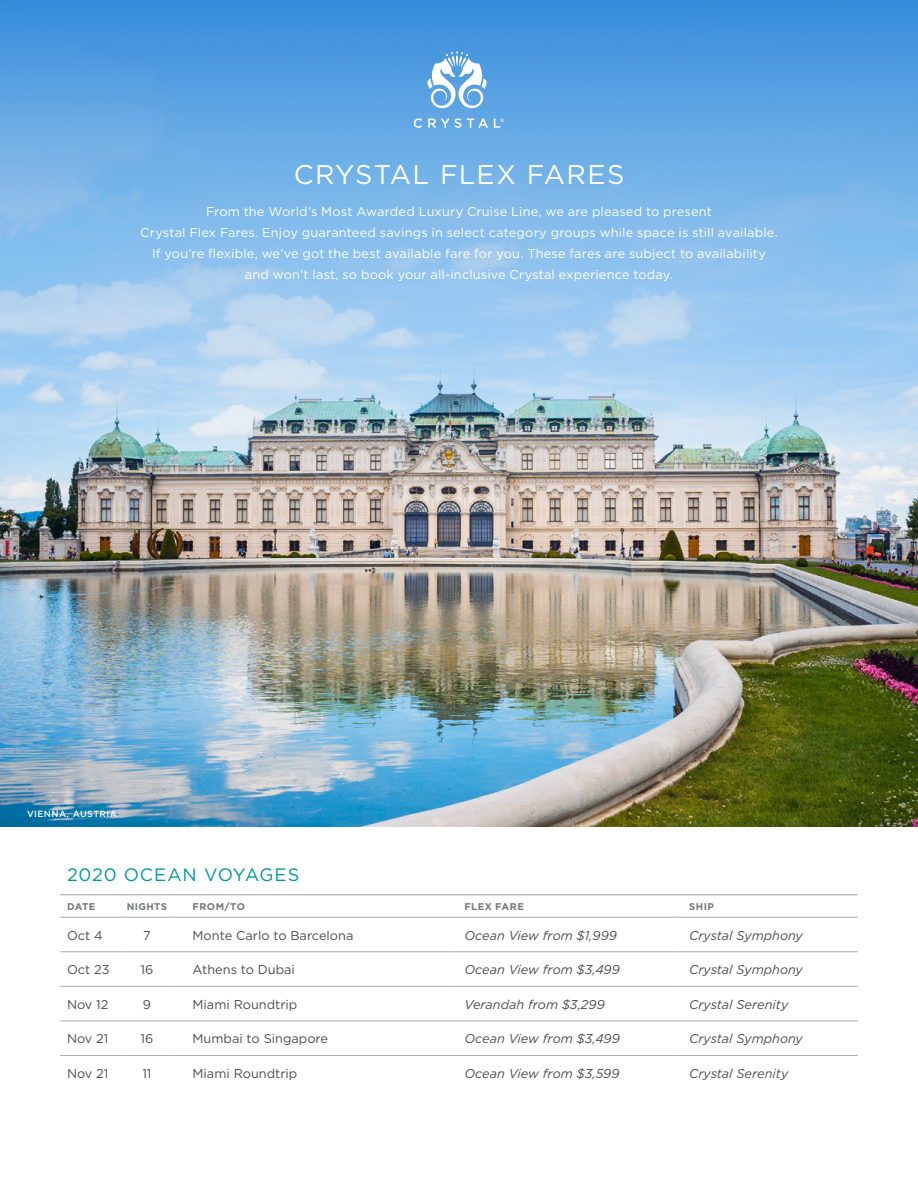
<style>
.page{position:relative;width:918px;height:1188px;background:#fff}
.page>*{position:absolute;margin:0;border:0;box-sizing:border-box;transform-origin:0 0}
.t1{font:27px "Gotham";letter-spacing:.045em;color:#fff}
.t2{font:18px "Gotham";letter-spacing:.045em;color:#0097a0}
.t3{font:12.75px/21px "Gotham";letter-spacing:.015em;color:#fff;text-align:center}
.t4{font:italic 12.75px "Gotham";color:#4d4d4f}
.t5{font:12.75px "Gotham";color:#4d4d4f}
.t6{font:700 9.75px "Gotham";letter-spacing:.04em;color:#77787b}
.t7{font:500 9px "Gotham";letter-spacing:.05em;color:#fff}
</style>
<div class="page">
<img style="left:0;top:0;width:918px;height:827px">
<hr style="left:60px;top:952px;width:62px;height:1px;background:#a7a9ac">
<hr style="left:122px;top:952px;width:50px;height:1px;background:#a7a9ac">
<hr style="left:172px;top:952px;width:279px;height:1px;background:#a7a9ac">
<hr style="left:451px;top:952px;width:225px;height:1px;background:#a7a9ac">
<hr style="left:676px;top:952px;width:182px;height:1px;background:#a7a9ac">
<hr style="left:60px;top:986px;width:62px;height:1px;background:#a7a9ac">
<hr style="left:122px;top:986px;width:50px;height:1px;background:#a7a9ac">
<hr style="left:172px;top:986px;width:279px;height:1px;background:#a7a9ac">
<hr style="left:451px;top:986px;width:225px;height:1px;background:#a7a9ac">
<hr style="left:676px;top:986px;width:182px;height:1px;background:#a7a9ac">
<hr style="left:60px;top:1021px;width:62px;height:1px;background:#a7a9ac">
<hr style="left:122px;top:1021px;width:50px;height:1px;background:#a7a9ac">
<hr style="left:172px;top:1021px;width:279px;height:1px;background:#a7a9ac">
<hr style="left:451px;top:1021px;width:225px;height:1px;background:#a7a9ac">
<hr style="left:676px;top:1021px;width:182px;height:1px;background:#a7a9ac">
<hr style="left:60px;top:1055px;width:62px;height:1px;background:#a7a9ac">
<hr style="left:122px;top:1055px;width:50px;height:1px;background:#a7a9ac">
<hr style="left:172px;top:1055px;width:279px;height:1px;background:#a7a9ac">
<hr style="left:451px;top:1055px;width:225px;height:1px;background:#a7a9ac">
<hr style="left:676px;top:1055px;width:182px;height:1px;background:#a7a9ac">
<hr style="left:60px;top:894px;width:62px;height:1px;background:#a7a9ac">
<hr style="left:122px;top:894px;width:50px;height:1px;background:#a7a9ac">
<hr style="left:172px;top:894px;width:279px;height:1px;background:#a7a9ac">
<hr style="left:451px;top:894px;width:225px;height:1px;background:#a7a9ac">
<hr style="left:676px;top:894px;width:182px;height:1px;background:#a7a9ac">
<hr style="left:60px;top:917px;width:62px;height:1px;background:#a7a9ac">
<hr style="left:122px;top:917px;width:50px;height:1px;background:#a7a9ac">
<hr style="left:172px;top:917px;width:279px;height:1px;background:#a7a9ac">
<hr style="left:451px;top:917px;width:225px;height:1px;background:#a7a9ac">
<hr style="left:676px;top:917px;width:182px;height:1px;background:#a7a9ac">
<svg style="left:427px;top:51px;width:60px;height:58px"></svg>
<svg style="left:414px;top:118px;width:8px;height:10px"></svg>
<svg style="left:428px;top:118px;width:33px;height:10px"></svg>
<svg style="left:467px;top:118px;width:21px;height:10px"></svg>
<svg style="left:494px;top:118px;width:10px;height:10px"></svg>
<h1 class="t1" style="left:294px;top:157px;width:332px">CRYSTAL FLEX FARES</h1>
<p class="t3" style="left:140px;top:201px;width:639px">From the World’s Most Awarded Luxury Cruise Line, we are pleased to present<br>Crystal Flex Fares. Enjoy guaranteed savings in select category groups while space is still available.<br>If you’re flexible, we’ve got the best available fare for you. These fares are subject to availability and won’t last, so book your all-inclusive Crystal experience today.</p>
<p class="t7" style="left:27px;top:808px;width:91px">VIENNA, AUSTRIA</p>
<h2 class="t2" style="left:67px;top:863px;width:234px">2020 OCEAN VOYAGES</h2>
<p class="t6" style="left:67px;top:901px;width:30px">DATE</p>
<p class="t6" style="left:127px;top:901px;width:42px">NIGHTS</p>
<p class="t6" style="left:193px;top:901px;width:54px">FROM/TO</p>
<p class="t6" style="left:464px;top:901px;width:61px">FLEX FARE</p>
<p class="t6" style="left:689px;top:901px;width:26px">SHIP</p>
<p class="t5" style="left:67px;top:927px;width:37px">Oct 4</p>
<p class="t5" style="left:143px;top:927px;width:9px">7</p>
<p class="t5" style="left:193px;top:927px;width:162px">Monte Carlo to Barcelona</p>
<p class="t4" style="left:464px;top:927px;width:154px">Ocean View from $1,999</p>
<p class="t4" style="left:689px;top:927px;width:115px">Crystal Symphony</p>
<p class="t5" style="left:67px;top:961px;width:44px">Oct 23</p>
<p class="t5" style="left:141px;top:961px;width:14px">16</p>
<p class="t5" style="left:193px;top:961px;width:104px">Athens to Dubai</p>
<p class="t4" style="left:464px;top:961px;width:157px">Ocean View from $3,499</p>
<p class="t4" style="left:689px;top:961px;width:115px">Crystal Symphony</p>
<p class="t5" style="left:67px;top:996px;width:43px">Nov 12</p>
<p class="t5" style="left:143px;top:996px;width:10px">9</p>
<p class="t5" style="left:193px;top:996px;width:106px">Miami Roundtrip</p>
<p class="t4" style="left:464px;top:996px;width:142px">Verandah from $3,299</p>
<p class="t4" style="left:689px;top:996px;width:101px">Crystal Serenity</p>
<p class="t5" style="left:67px;top:1031px;width:43px">Nov 21</p>
<p class="t5" style="left:141px;top:1031px;width:14px">16</p>
<p class="t5" style="left:193px;top:1031px;width:137px">Mumbai to Singapore</p>
<p class="t4" style="left:464px;top:1031px;width:157px">Ocean View from $3,499</p>
<p class="t4" style="left:689px;top:1031px;width:115px">Crystal Symphony</p>
<p class="t5" style="left:67px;top:1065px;width:43px">Nov 21</p>
<p class="t5" style="left:142px;top:1065px;width:11px">11</p>
<p class="t5" style="left:193px;top:1065px;width:106px">Miami Roundtrip</p>
<p class="t4" style="left:464px;top:1065px;width:157px">Ocean View from $3,599</p>
<p class="t4" style="left:689px;top:1065px;width:101px">Crystal Serenity</p>
</div>
